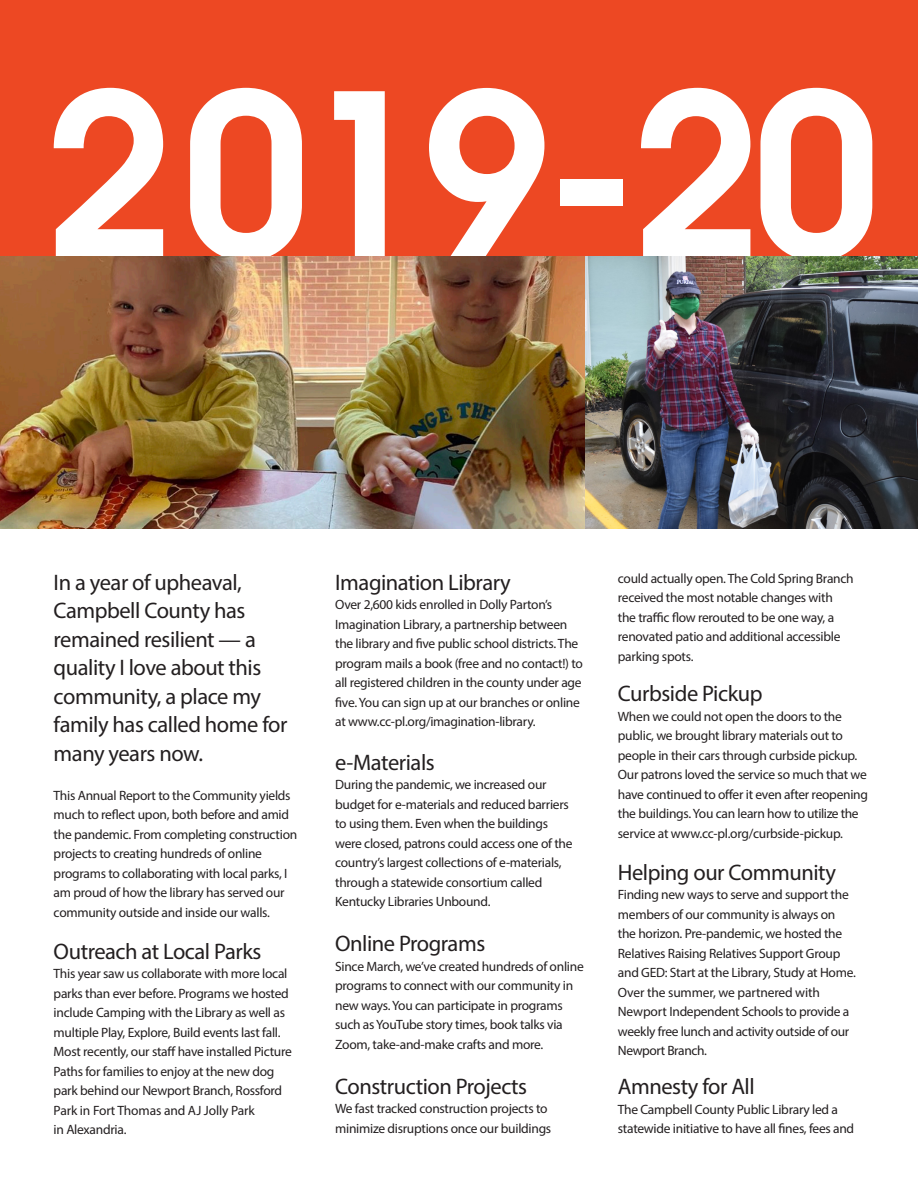
<style>
.page{position:relative;width:918px;height:1188px;background:#fff}
.page>*{position:absolute;margin:0;border:0;box-sizing:border-box;transform-origin:0 0}
.Calendar_Body{font:600 225px "Avant Garde";letter-spacing:-.025em;color:#fff}
.Calendar_Body-2{font:22.5px/28.5px "Myriad Pro";letter-spacing:-.02em;color:#231f20}
.Calendar_Body-3{font:13.5px/19.5px "Myriad Pro";letter-spacing:-.02em;color:#231f20}
</style>
<div class="page">
<div style="left:0;top:0;width:918px;height:260px;background:#ed4823"></div>
<img style="left:0;top:256px;width:918px;height:272px">
<p class="Calendar_Body" style="left:46px;top:26px;width:835px">2019-20</p>
<p class="Calendar_Body-2" style="left:54px;top:568px;width:235px">In a year of upheaval,<br>Campbell County has remained resilient — a quality I love about this community, a place my family has called home for many years now.</p>
<p class="Calendar_Body-3" style="left:54px;top:785px;width:245px">This Annual Report to the Community yields much to reflect upon, both before and amid the pandemic. From completing construction projects to creating hundreds of online programs to collaborating with local parks, I am proud of how the library has served our community outside and inside our walls.</p>
<p class="Calendar_Body-2" style="left:54px;top:937px;width:209px">Outreach at Local Parks</p>
<p class="Calendar_Body-3" style="left:54px;top:964px;width:240px">This year saw us collaborate with more local parks than ever before. Programs we hosted include Camping with the Library as well as multiple Play, Explore, Build events last fall.<br>Most recently, our staff have installed Picture Paths for families to enjoy at the new dog park behind our Newport Branch, Rossford Park in Fort Thomas and AJ Jolly Park</p>
<p class="Calendar_Body-3" style="left:54px;top:1120px;width:74px">in Alexandria.</p>
<p class="Calendar_Body-2" style="left:335px;top:568px;width:177px">Imagination Library</p>
<p class="Calendar_Body-3" style="left:335px;top:595px;width:249px">Over 2,600 kids enrolled in Dolly Parton’s Imagination Library, a partnership between the library and five public school districts. The program mails a book (free and no contact!) to all registered children in the county under age five. You can sign up at our branches or online at www.cc-pl.org/imagination-library.</p>
<p class="Calendar_Body-2" style="left:335px;top:748px;width:101px">e-Materials</p>
<p class="Calendar_Body-3" style="left:335px;top:775px;width:239px">During the pandemic, we increased our budget for e-materials and reduced barriers to using them. Even when the buildings were closed, patrons could access one of the country’s largest collections of e-materials, through a statewide consortium called Kentucky Libraries Unbound.</p>
<p class="Calendar_Body-2" style="left:335px;top:929px;width:152px">Online Programs</p>
<p class="Calendar_Body-3" style="left:335px;top:956px;width:250px">Since March, we’ve created hundreds of online programs to connect with our community in new ways. You can participate in programs such as YouTube story times, book talks via Zoom, take-and-make crafts and more.</p>
<p class="Calendar_Body-2" style="left:335px;top:1072px;width:194px">Construction Projects</p>
<p class="Calendar_Body-3" style="left:335px;top:1099px;width:218px">We fast tracked construction projects to minimize disruptions once our buildings</p>
<p class="Calendar_Body-3" style="left:618px;top:568px;width:237px">could actually open. The Cold Spring Branch received the most notable changes with the traffic flow rerouted to be one way, a renovated patio and additional accessible parking spots.</p>
<p class="Calendar_Body-2" style="left:618px;top:679px;width:146px">Curbside Pickup</p>
<p class="Calendar_Body-3" style="left:618px;top:706px;width:252px">When we could not open the doors to the public, we brought library materials out to people in their cars through curbside pickup.<br>Our patrons loved the service so much that we have continued to offer it even after reopening the buildings. You can learn how to utilize the service at www.cc-pl.org/curbside-pickup.</p>
<p class="Calendar_Body-2" style="left:618px;top:858px;width:220px">Helping our Community</p>
<p class="Calendar_Body-3" style="left:618px;top:885px;width:232px">Finding new ways to serve and support the members of our community is always on the horizon. Pre-pandemic, we hosted the Relatives Raising Relatives Support Group</p>
<p class="Calendar_Body-3" style="left:618px;top:963px;width:239px">and GED: Start at the Library, Study at Home.<br>Over the summer, we partnered with Newport Independent Schools to provide a weekly free lunch and activity outside of our</p>
<p class="Calendar_Body-3" style="left:618px;top:1041px;width:91px">Newport Branch.</p>
<p class="Calendar_Body-2" style="left:618px;top:1072px;width:138px">Amnesty for All</p>
<p class="Calendar_Body-3" style="left:618px;top:1099px;width:238px">The Campbell County Public Library led a statewide initiative to have all fines, fees and</p>
</div>
